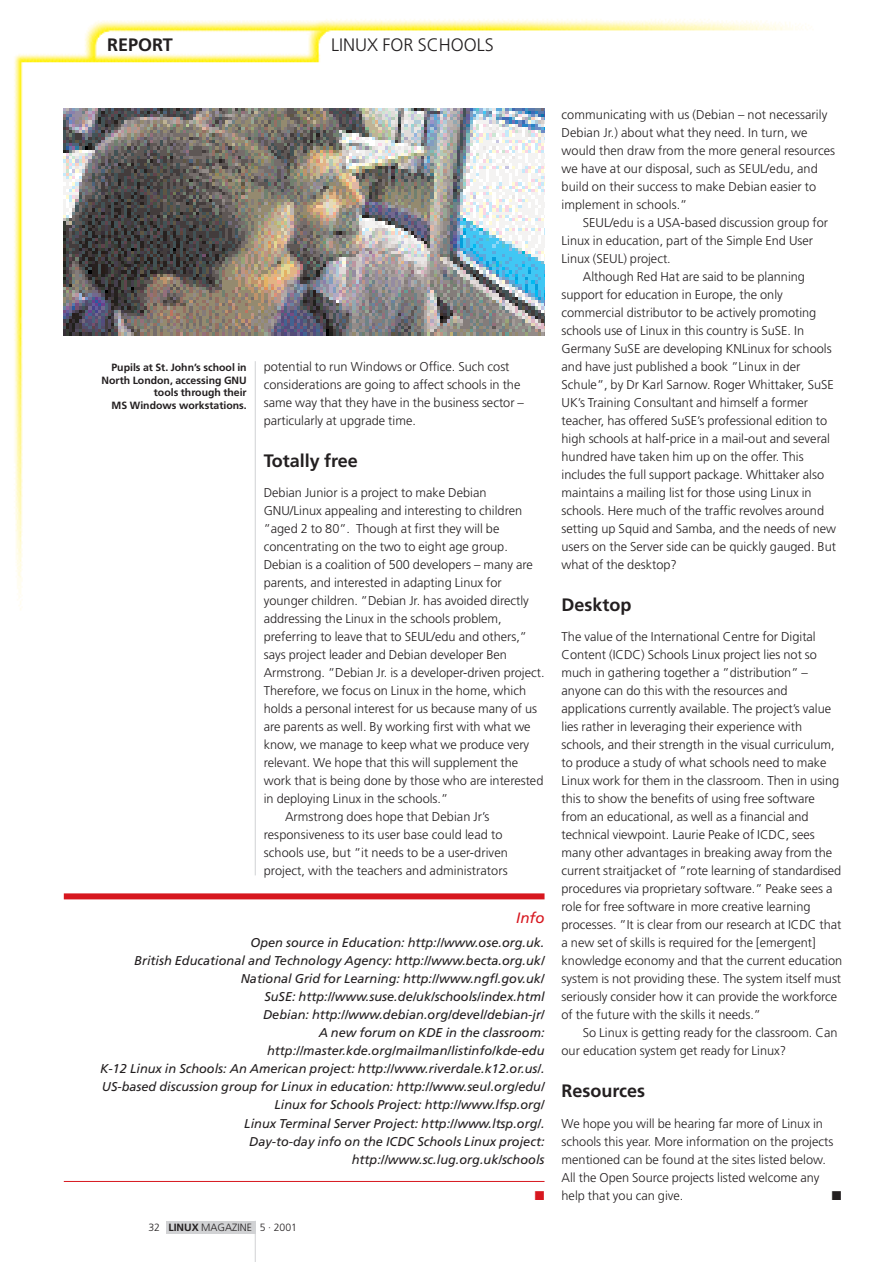
<style>
.page{position:relative;width:893px;height:1262px;background:#fff}
.page>*{position:absolute;margin:0;border:0;box-sizing:border-box;transform-origin:0 0}
.t1{font:700 18px "Frutiger";color:#231f20}
.t2{font:300 18px "Frutiger";color:#231f20}
.t3{font:italic 15px "Frutiger";color:#d7171f}
.t4{font:300 12.75px/18px "Frutiger";color:#231f20}
.t5{font:italic 12.75px/18px "Frutiger";color:#231f20;text-align:right}
.t6{font:12.75px "Zapf Dingbats";color:#231f20}
.t7{font:12.75px "Zapf Dingbats";color:#d7171f}
.t8{font:700 10.5px/12.6px "Frutiger";color:#231f20;text-align:right}
.t9{font:300 10.5px "Frutiger";color:#231f20}
.s1{font-weight:700}
</style>
<div class="page">
<img style="left:14px;top:19px;width:798px;height:608px">
<hr style="left:255px;top:361px;width:1px;height:514px;background:#d1d2d4">
<hr style="left:255px;top:1220px;width:1px;height:41px;background:#d1d2d4">
<div style="left:166px;top:1220px;width:89px;height:13px;background:#d1d2d4"></div>
<img style="left:64px;top:108px;width:480px;height:227px">
<div style="left:64px;top:893px;width:480px;height:6px;background:#d7171f"></div>
<hr style="left:64px;top:1181px;width:480px;height:1px;background:#d7171f">
<h1 class="t1" style="left:107px;top:38px;width:67px">REPORT</h1>
<h1 class="t2" style="left:331px;top:38px;width:164px">LINUX FOR SCHOOLS</h1>
<p class="t8" style="left:102px;top:362px;width:147px">Pupils at St. John’s school in<br>North London, accessing GNU tools through their<br>MS Windows workstations.</p>
<p class="t4" style="left:264px;top:359px;width:262px">potential to run Windows or Office. Such cost considerations are going to affect schools in the same way that they have in the business sector – particularly at upgrade time.</p>
<h1 class="t1" style="left:264px;top:454px;width:95px">Totally free</h1>
<p class="t4" style="left:264px;top:485px;width:224px">Debian Junior is a project to make Debian</p>
<p class="t4" style="left:264px;top:503px;width:260px">GNU/Linux appealing and interesting to children</p>
<p class="t4" style="left:264px;top:521px;width:237px">”aged 2 to 80”. Though at first they will be</p>
<p class="t4" style="left:264px;top:539px;width:245px">concentrating on the two to eight age group.</p>
<p class="t4" style="left:264px;top:557px;width:271px">Debian is a coalition of 500 developers – many are</p>
<p class="t4" style="left:264px;top:575px;width:239px">parents, and interested in adapting Linux for</p>
<p class="t4" style="left:264px;top:593px;width:267px">younger children. ”Debian Jr. has avoided directly</p>
<p class="t4" style="left:264px;top:611px;width:239px">addressing the Linux in the schools problem,</p>
<p class="t4" style="left:264px;top:629px;width:265px">preferring to leave that to SEUL/edu and others,”</p>
<p class="t4" style="left:264px;top:647px;width:245px">says project leader and Debian developer Ben</p>
<p class="t4" style="left:264px;top:665px;width:282px">Armstrong. ”Debian Jr. is a developer-driven project.</p>
<p class="t4" style="left:264px;top:683px;width:264px">Therefore, we focus on Linux in the home, which</p>
<p class="t4" style="left:264px;top:701px;width:275px">holds a personal interest for us because many of us</p>
<p class="t4" style="left:264px;top:719px;width:268px">are parents as well. By working first with what we</p>
<p class="t4" style="left:264px;top:737px;width:267px">know, we manage to keep what we produce very</p>
<p class="t4" style="left:264px;top:755px;width:256px">relevant. We hope that this will supplement the</p>
<p class="t4" style="left:264px;top:773px;width:281px">work that is being done by those who are interested</p>
<p class="t4" style="left:264px;top:791px;width:186px">in deploying Linux in the schools.”</p>
<p class="t4" style="left:285px;top:809px;width:206px">Armstrong does hope that Debian Jr’s</p>
<p class="t4" style="left:264px;top:827px;width:240px">responsiveness to its user base could lead to</p>
<p class="t4" style="left:264px;top:845px;width:246px">schools use, but ”it needs to be a user-driven</p>
<p class="t4" style="left:264px;top:863px;width:245px">project, with the teachers and administrators</p>
<p class="t3" style="left:516px;top:911px;width:30px">Info</p>
<p class="t5" style="left:100px;top:935px;width:446px">Open source in Education: http://www.ose.org.uk.<br>British Educational and Technology Agency: http://www.becta.org.uk/ National Grid for Learning: http://www.ngfl.gov.uk/<br>SuSE: http://www.suse.de/uk/schools/index.html<br>Debian: http://www.debian.org/devel/debian-jr/<br>A new forum on KDE in the classroom: http://master.kde.org/mailman/listinfo/kde-edu<br>K-12 Linux in Schools: An American project: http://www.riverdale.k12.or.us/.<br>US-based discussion group for Linux in education: http://www.seul.org/edu/ Linux for Schools Project: http://www.lfsp.org/<br>Linux Terminal Server Project: http://www.ltsp.org/.<br>Day-to-day info on the ICDC Schools Linux project: http://www.sc.lug.org.uk/schools</p>
<p class="t7" style="left:535px;top:1189px;width:11px">■</p>
<p class="t9" style="left:148px;top:1223px;width:150px">32 <span class="s1">LINUX</span> MAGAZINE 5 · 2001</p>
<p class="t4" style="left:561px;top:107px;width:275px">communicating with us (Debian – not necessarily Debian Jr.) about what they need. In turn, we would then draw from the more general resources we have at our disposal, such as SEUL/edu, and build on their success to make Debian easier to implement in schools.”</p>
<p class="t4" style="left:583px;top:215px;width:247px">SEUL/edu is a USA-based discussion group for</p>
<p class="t4" style="left:561px;top:233px;width:253px">Linux in education, part of the Simple End User</p>
<p class="t4" style="left:561px;top:251px;width:111px">Linux (SEUL) project.</p>
<p class="t4" style="left:583px;top:269px;width:224px">Although Red Hat are said to be planning</p>
<p class="t4" style="left:561px;top:287px;width:223px">support for education in Europe, the only</p>
<p class="t4" style="left:561px;top:305px;width:256px">commercial distributor to be actively promoting</p>
<p class="t4" style="left:561px;top:323px;width:244px">schools use of Linux in this country is SuSE. In</p>
<p class="t4" style="left:561px;top:341px;width:271px">Germany SuSE are developing KNLinux for schools</p>
<p class="t4" style="left:561px;top:359px;width:240px">and have just published a book ”Linux in der</p>
<p class="t4" style="left:561px;top:377px;width:274px">Schule”, by Dr Karl Sarnow. Roger Whittaker, SuSE</p>
<p class="t4" style="left:561px;top:395px;width:248px">UK’s Training Consultant and himself a former</p>
<p class="t4" style="left:561px;top:413px;width:267px">teacher, has offered SuSE’s professional edition to</p>
<p class="t4" style="left:561px;top:431px;width:270px">high schools at half-price in a mail-out and several</p>
<p class="t4" style="left:561px;top:449px;width:244px">hundred have taken him up on the offer. This</p>
<p class="t4" style="left:561px;top:467px;width:264px">includes the full support package. Whittaker also</p>
<p class="t4" style="left:561px;top:485px;width:252px">maintains a mailing list for those using Linux in</p>
<p class="t4" style="left:561px;top:503px;width:264px">schools. Here much of the traffic revolves around</p>
<p class="t4" style="left:561px;top:521px;width:276px">setting up Squid and Samba, and the needs of new</p>
<p class="t4" style="left:561px;top:539px;width:276px">users on the Server side can be quickly gauged. But</p>
<p class="t4" style="left:561px;top:557px;width:117px">what of the desktop?</p>
<h1 class="t1" style="left:561px;top:598px;width:71px">Desktop</h1>
<p class="t4" style="left:561px;top:629px;width:282px">The value of the International Centre for Digital Content (ICDC) Schools Linux project lies not so much in gathering together a ”distribution” – anyone can do this with the resources and applications currently available. The project’s value lies rather in leveraging their experience with schools, and their strength in the visual curriculum, to produce a study of what schools need to make Linux work for them in the classroom. Then in using this to show the benefits of using free software from an educational, as well as a financial and technical viewpoint. Laurie Peake of ICDC, sees many other advantages in breaking away from the current straitjacket of ”rote learning of standardised procedures via proprietary software.” Peake sees a role for free software in more creative learning processes. ”It is clear from our research at ICDC that a new set of skills is required for the [emergent] knowledge economy and that the current education system is not providing these. The system itself must seriously consider how it can provide the workforce of the future with the skills it needs.”</p>
<p class="t4" style="left:561px;top:1025px;width:277px;text-indent:21px">So Linux is getting ready for the classroom. Can our education system get ready for Linux?</p>
<h1 class="t1" style="left:561px;top:1084px;width:85px">Resources</h1>
<p class="t4" style="left:561px;top:1115px;width:273px">We hope you will be hearing far more of Linux in schools this year. More information on the projects mentioned can be found at the sites listed below.<br>All the Open Source projects listed welcome any help that you can give.</p>
<p class="t6" style="left:831px;top:1189px;width:11px">■</p>
</div>
